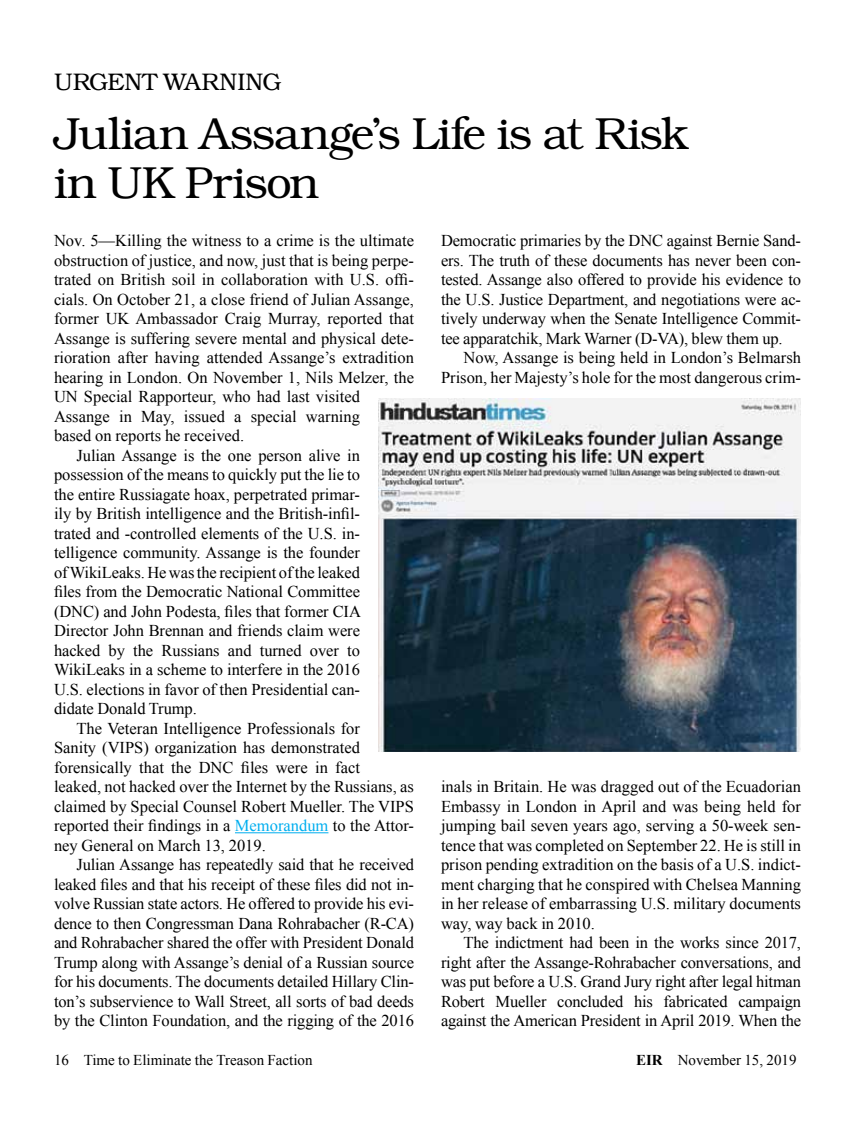
<style>
.page{position:relative;width:864px;height:1134px;background:#fff}
.page>*{position:absolute;margin:0;border:0;box-sizing:border-box;transform-origin:0 0}
.t1{font:300 45px/49.5px "Bookman";letter-spacing:-.025em;color:#000}
.t2{font:300 24px "Bookman";letter-spacing:-.005em;color:#000}
.t3{font:16.5px/19.5px "Times New Roman";letter-spacing:-.005em;color:#000;text-align:justify}
.t4{font:15px "Times New Roman";color:#000}
.s1{color:#00aeef}
.s2{font-weight:700}
</style>
<div class="page">
<hr style="left:235px;top:832px;width:93px;height:1px;background:#00aeef">
<img style="left:378px;top:399px;width:423px;height:353px">
<h2 class="t2" style="left:54px;top:68px;width:229px">URGENT WARNING</h2>
<h1 class="t1" style="left:54px;top:109px;width:636px">Julian Assange’s Life is at Risk in UK Prison</h1>
<p class="t3" style="left:54px;top:230px;width:362px">Nov. 5—Killing the witness to a crime is the ultimate</p>
<p class="t3" style="left:54px;top:250px;width:362px">obstruction of justice, and now, just that is being perpe-</p>
<p class="t3" style="left:54px;top:269px;width:361px">trated on British soil in collaboration with U.S. offi-</p>
<p class="t3" style="left:54px;top:289px;width:361px">cials. On October 21, a close friend of Julian Assange,</p>
<p class="t3" style="left:54px;top:308px;width:362px">former UK Ambassador Craig Murray, reported that</p>
<p class="t3" style="left:54px;top:328px;width:361px">Assange is suffering severe mental and physical dete-</p>
<p class="t3" style="left:54px;top:347px;width:362px">rioration after having attended Assange’s extradition</p>
<p class="t3" style="left:54px;top:367px;width:361px">hearing in London. On November 1, Nils Melzer, the</p>
<p class="t3" style="left:54px;top:386px;width:307px">UN Special Rapporteur, who had last visited</p>
<p class="t3" style="left:54px;top:406px;width:308px">Assange in May, issued a special warning</p>
<p class="t3" style="left:54px;top:426px;width:192px">based on reports he received.</p>
<p class="t3" style="left:77px;top:445px;width:285px">Julian Assange is the one person alive in</p>
<p class="t3" style="left:54px;top:465px;width:308px">possession of the means to quickly put the lie to</p>
<p class="t3" style="left:54px;top:484px;width:307px">the entire Russiagate hoax, perpetrated primar-</p>
<p class="t3" style="left:54px;top:504px;width:308px">ily by British intelligence and the British-infil-</p>
<p class="t3" style="left:54px;top:523px;width:308px">trated and -controlled elements of the U.S. in-</p>
<p class="t3" style="left:54px;top:543px;width:308px">telligence community. Assange is the founder</p>
<p class="t3" style="left:54px;top:562px;width:308px">of WikiLeaks. He was the recipient of the leaked</p>
<p class="t3" style="left:54px;top:582px;width:308px">files from the Democratic National Committee</p>
<p class="t3" style="left:54px;top:601px;width:308px">(DNC) and John Podesta, files that former CIA</p>
<p class="t3" style="left:54px;top:621px;width:308px">Director John Brennan and friends claim were</p>
<p class="t3" style="left:54px;top:640px;width:308px">hacked by the Russians and turned over to</p>
<p class="t3" style="left:54px;top:660px;width:308px">WikiLeaks in a scheme to interfere in the 2016</p>
<p class="t3" style="left:54px;top:679px;width:308px">U.S. elections in favor of then Presidential can-</p>
<p class="t3" style="left:54px;top:699px;width:144px">didate Donald Trump.</p>
<p class="t3" style="left:77px;top:718px;width:285px">The Veteran Intelligence Professionals for</p>
<p class="t3" style="left:54px;top:738px;width:308px">Sanity (VIPS) organization has demonstrated</p>
<p class="t3" style="left:54px;top:757px;width:308px">forensically that the DNC files were in fact</p>
<p class="t3" style="left:54px;top:777px;width:362px">leaked, not hacked over the Internet by the Russians, as</p>
<p class="t3" style="left:54px;top:796px;width:361px">claimed by Special Counsel Robert Mueller. The VIPS</p>
<p class="t3" style="left:54px;top:816px;width:362px">reported their findings in a <span class="s1">Memorandum</span> to the Attor-</p>
<p class="t3" style="left:54px;top:835px;width:213px">ney General on March 13, 2019.</p>
<p class="t3" style="left:77px;top:855px;width:339px">Julian Assange has repeatedly said that he received</p>
<p class="t3" style="left:54px;top:874px;width:362px">leaked files and that his receipt of these files did not in-</p>
<p class="t3" style="left:54px;top:894px;width:362px">volve Russian state actors. He offered to provide his evi-</p>
<p class="t3" style="left:54px;top:913px;width:362px">dence to then Congressman Dana Rohrabacher (R-CA)</p>
<p class="t3" style="left:54px;top:933px;width:362px">and Rohrabacher shared the offer with President Donald</p>
<p class="t3" style="left:54px;top:952px;width:361px">Trump along with Assange’s denial of a Russian source</p>
<p class="t3" style="left:54px;top:972px;width:362px">for his documents. The documents detailed Hillary Clin-</p>
<p class="t3" style="left:54px;top:991px;width:362px">ton’s subservience to Wall Street, all sorts of bad deeds</p>
<p class="t3" style="left:54px;top:1011px;width:361px">by the Clinton Foundation, and the rigging of the 2016</p>
<p class="t3" style="left:441px;top:231px;width:362px">Democratic primaries by the DNC against Bernie Sand&shy;ers. The truth of these documents has never been con&shy;tested. Assange also offered to provide his evidence to the U.S. Justice Department, and negotiations were ac&shy;tively underway when the Senate Intelligence Commit&shy;tee apparatchik, Mark Warner (D-VA), blew them up.</p>
<p class="t3" style="left:441px;top:348px;width:362px;text-align:right">Now, Assange is being held in London’s Belmarsh<br>Prison, her Majesty’s hole for the most dangerous crim-</p>
<p class="t3" style="left:441px;top:777px;width:362px">inals in Britain. He was dragged out of the Ecuadorian Embassy in London in April and was being held for jumping bail seven years ago, serving a 50-week sen&shy;tence that was completed on September 22. He is still in prison pending extradition on the basis of a U.S. indict&shy;ment charging that he conspired with Chelsea Manning in her release of embarrassing U.S. military documents way, way back in 2010.</p>
<p class="t3" style="left:441px;top:933px;width:362px;text-indent:23px">The indictment had been in the works since 2017, right after the Assange-Rohrabacher conversations, and was put before a U.S. Grand Jury right after legal hitman Robert Mueller concluded his fabricated campaign against the American President in April 2019. When the</p>
<p class="t4" style="left:54px;top:1050px;width:260px">16 Time to Eliminate the Treason Faction</p>
<p class="t4" style="left:636px;top:1050px;width:162px"><span class="s2">EIR</span> November 15, 2019</p>
</div>
